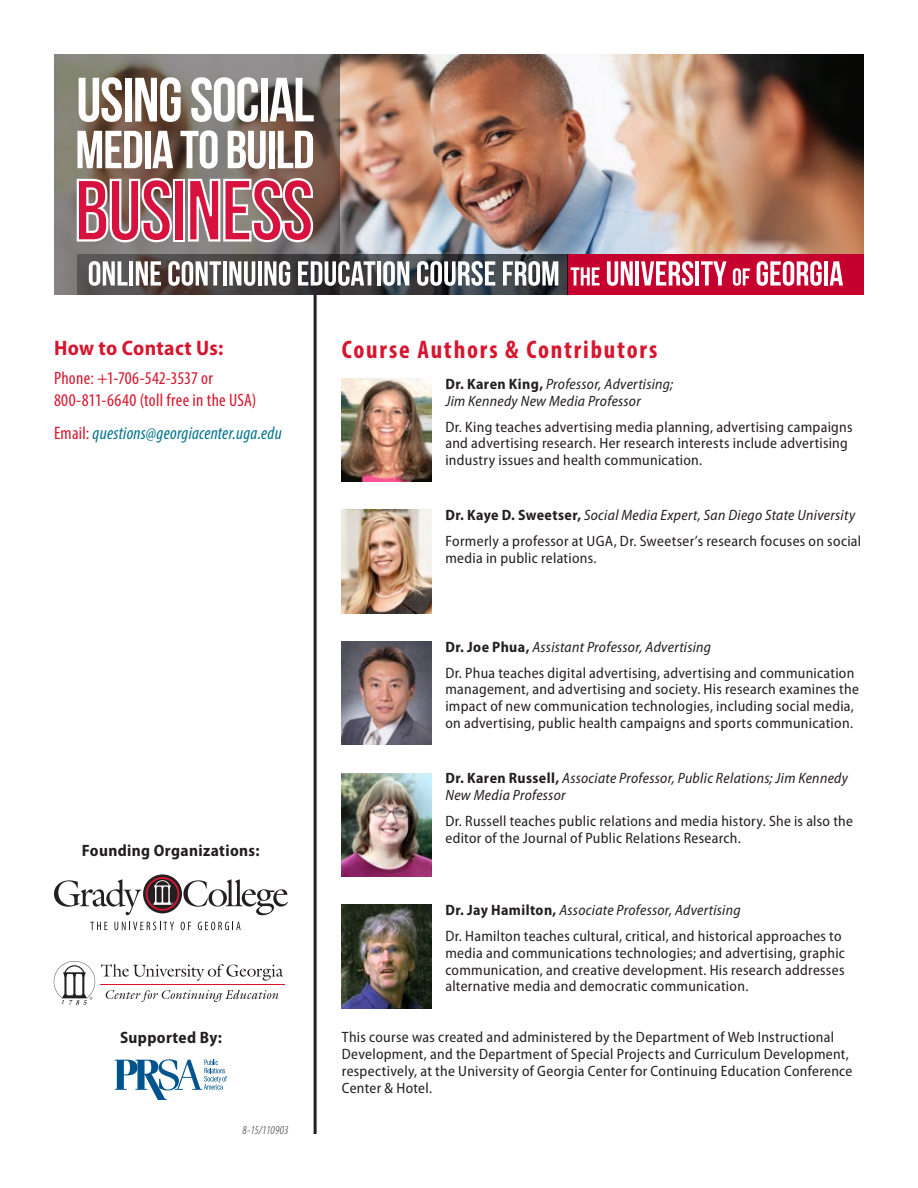
<style>
.page{position:relative;width:918px;height:1188px;background:#fff}
.page>*{position:absolute;margin:0;border:0;box-sizing:border-box;transform-origin:0 0}
.Subhead_1_red_v2{font:700 condensed 25.5px "Myriad Pro";letter-spacing:.07em;color:#d7162e}
.Subhead_2{font:700 semi-condensed 21px "Myriad Pro";letter-spacing:.015em;color:#d7162e}
.Contact_Info{font:condensed 18px/22.5px "Myriad Pro";letter-spacing:.015em;color:#d7162e}
.Contact_Info-2{font:italic condensed 18px "Myriad Pro";letter-spacing:.015em;color:#02748e}
.Subhead_3{font:700 semi-condensed 16.5px "Myriad Pro";letter-spacing:.025em;color:#231f20}
.Body_text{font:semi-condensed 15px/16.8px "Myriad Pro";letter-spacing:.02em;color:#231f20}
.Subhead_3-2{font:italic semi-condensed 15px/16.8px "Myriad Pro";letter-spacing:.02em;color:#231f20}
.Subhead_3-3{font:italic 300 condensed 12px "Myriad Pro";color:#231f20}
.s1{font-style:normal;color:#d7162e}
.s2{font-weight:700;font-style:normal}
</style>
<div class="page">
<hr style="left:314px;top:191px;width:3px;height:943px;background:#231f20">
<svg style="left:106px;top:990px;width:173px;height:12px"></svg>
<hr style="left:101px;top:984px;width:184px;height:1px;background:#d7162e">
<svg style="left:101px;top:964px;width:182px;height:17px"></svg>
<svg style="left:54px;top:961px;width:41px;height:44px"></svg>
<img style="left:340px;top:54px;width:524px;height:200px">
<svg style="left:54px;top:54px;width:286px;height:240px;background:#7d726b"></svg>
<div style="left:567px;top:254px;width:297px;height:40px;background:#c5002e"></div>
<svg style="left:77px;top:254px;width:490px;height:40px;background:#424244"></svg>
<svg style="left:89px;top:261px;width:39px;height:25px"></svg>
<hr style="left:129px;top:261px;width:4px;height:25px;background:#fff">
<svg style="left:136px;top:261px;width:25px;height:25px"></svg>
<svg style="left:168px;top:261px;width:53px;height:25px"></svg>
<hr style="left:223px;top:261px;width:4px;height:25px;background:#fff">
<svg style="left:229px;top:261px;width:26px;height:25px"></svg>
<hr style="left:258px;top:261px;width:4px;height:25px;background:#fff">
<svg style="left:264px;top:261px;width:26px;height:25px"></svg>
<svg style="left:298px;top:261px;width:77px;height:25px"></svg>
<hr style="left:377px;top:261px;width:4px;height:25px;background:#fff">
<svg style="left:383px;top:261px;width:26px;height:25px"></svg>
<svg style="left:417px;top:261px;width:78px;height:25px"></svg>
<svg style="left:503px;top:261px;width:55px;height:25px"></svg>
<svg style="left:571px;top:267px;width:29px;height:19px"></svg>
<svg style="left:607px;top:261px;width:26px;height:25px"></svg>
<hr style="left:636px;top:261px;width:3px;height:25px;background:#fff">
<svg style="left:641px;top:261px;width:52px;height:25px"></svg>
<hr style="left:695px;top:261px;width:4px;height:25px;background:#fff">
<svg style="left:701px;top:261px;width:26px;height:25px"></svg>
<svg style="left:733px;top:268px;width:17px;height:18px"></svg>
<svg style="left:757px;top:261px;width:65px;height:25px"></svg>
<hr style="left:824px;top:261px;width:4px;height:25px;background:#fff">
<svg style="left:830px;top:261px;width:13px;height:25px"></svg>
<svg style="left:173px;top:179px;width:12px;height:63px"></svg>
<svg style="left:77px;top:178px;width:95px;height:64px"></svg>
<div style="left:176px;top:181px;width:7px;height:58px;background:#d7123e"></div>
<svg style="left:188px;top:178px;width:125px;height:64px"></svg>
<svg style="left:79px;top:77px;width:43px;height:45px"></svg>
<div style="left:125px;top:78px;width:6px;height:43px;background:#fff"></div>
<svg style="left:135px;top:77px;width:46px;height:45px"></svg>
<svg style="left:191px;top:77px;width:67px;height:45px"></svg>
<div style="left:261px;top:78px;width:7px;height:43px;background:#fff"></div>
<svg style="left:270px;top:78px;width:44px;height:43px"></svg>
<svg style="left:77px;top:131px;width:65px;height:37px"></svg>
<div style="left:145px;top:131px;width:6px;height:37px;background:#fff"></div>
<svg style="left:152px;top:131px;width:21px;height:37px"></svg>
<svg style="left:180px;top:130px;width:38px;height:39px"></svg>
<svg style="left:228px;top:131px;width:38px;height:38px"></svg>
<div style="left:269px;top:131px;width:6px;height:37px;background:#fff"></div>
<svg style="left:278px;top:131px;width:35px;height:37px"></svg>
<svg style="left:143px;top:874px;width:39px;height:39px"></svg>
<svg style="left:54px;top:877px;width:234px;height:38px"></svg>
<svg style="left:90px;top:922px;width:17px;height:8px"></svg>
<svg style="left:114px;top:922px;width:60px;height:8px"></svg>
<svg style="left:181px;top:922px;width:10px;height:8px"></svg>
<svg style="left:198px;top:922px;width:43px;height:8px"></svg>
<img style="left:342px;top:378px;width:90px;height:104px">
<img style="left:342px;top:510px;width:90px;height:103px">
<img style="left:342px;top:642px;width:89px;height:103px">
<img style="left:342px;top:773px;width:90px;height:103px">
<img style="left:342px;top:905px;width:90px;height:103px">
<svg style="left:115px;top:1059px;width:112px;height:41px"></svg>
<p class="Subhead_2" style="left:54px;top:336px;width:171px">How to Contact Us:</p>
<p class="Contact_Info" style="left:54px;top:366px;width:204px">Phone: +1-706-542-3537 or<br>800-811-6640 (toll free in the USA)</p>
<p class="Contact_Info-2" style="left:54px;top:422px;width:229px"><span class="s1">Email:</span> questions@georgiacenter.uga.edu</p>
<p class="Subhead_3" style="left:82px;top:841px;width:179px">Founding Organizations:</p>
<p class="Subhead_3" style="left:120px;top:1028px;width:103px">Supported By:</p>
<p class="Subhead_3-3" style="left:243px;top:1124px;width:47px">8-15/110903</p>
<p class="Subhead_1_red_v2" style="left:342px;top:334px;width:317px">Course Authors &amp; Contributors</p>
<p class="Subhead_3-2" style="left:445px;top:376px;width:230px"><span class="s2">Dr. Karen King,</span> Professor, Advertising;<br>Jim Kennedy New Media Professor</p>
<p class="Body_text" style="left:445px;top:419px;width:409px">Dr. King teaches advertising media planning, advertising campaigns and advertising research. Her research interests include advertising industry issues and health communication.</p>
<p class="Subhead_3-2" style="left:445px;top:507px;width:411px"><span class="s2">Dr. Kaye D. Sweetser,</span> Social Media Expert, San Diego State University</p>
<p class="Body_text" style="left:445px;top:533px;width:417px">Formerly a professor at UGA, Dr. Sweetser’s research focuses on social media in public relations.</p>
<p class="Subhead_3-2" style="left:445px;top:639px;width:267px"><span class="s2">Dr. Joe Phua,</span> Assistant Professor, Advertising</p>
<p class="Body_text" style="left:445px;top:665px;width:415px">Dr. Phua teaches digital advertising, advertising and communication management, and advertising and society. His research examines the impact of new communication technologies, including social media, on advertising, public health campaigns and sports communication.</p>
<p class="Subhead_3-2" style="left:445px;top:770px;width:404px"><span class="s2">Dr. Karen Russell,</span> Associate Professor, Public Relations; Jim Kennedy<br>New Media Professor</p>
<p class="Body_text" style="left:445px;top:813px;width:409px">Dr. Russell teaches public relations and media history. She is also the editor of the Journal of Public Relations Research.</p>
<p class="Subhead_3-2" style="left:445px;top:902px;width:297px"><span class="s2">Dr. Jay Hamilton,</span> Associate Professor, Advertising</p>
<p class="Body_text" style="left:445px;top:928px;width:401px">Dr. Hamilton teaches cultural, critical, and historical approaches to media and communications technologies; and advertising, graphic communication, and creative development. His research addresses alternative media and democratic communication.</p>
<p class="Body_text" style="left:342px;top:1029px;width:512px">This course was created and administered by the Department of Web Instructional Development, and the Department of Special Projects and Curriculum Development, respectively, at the University of Georgia Center for Continuing Education Conference Center &amp; Hotel.</p>
</div>
